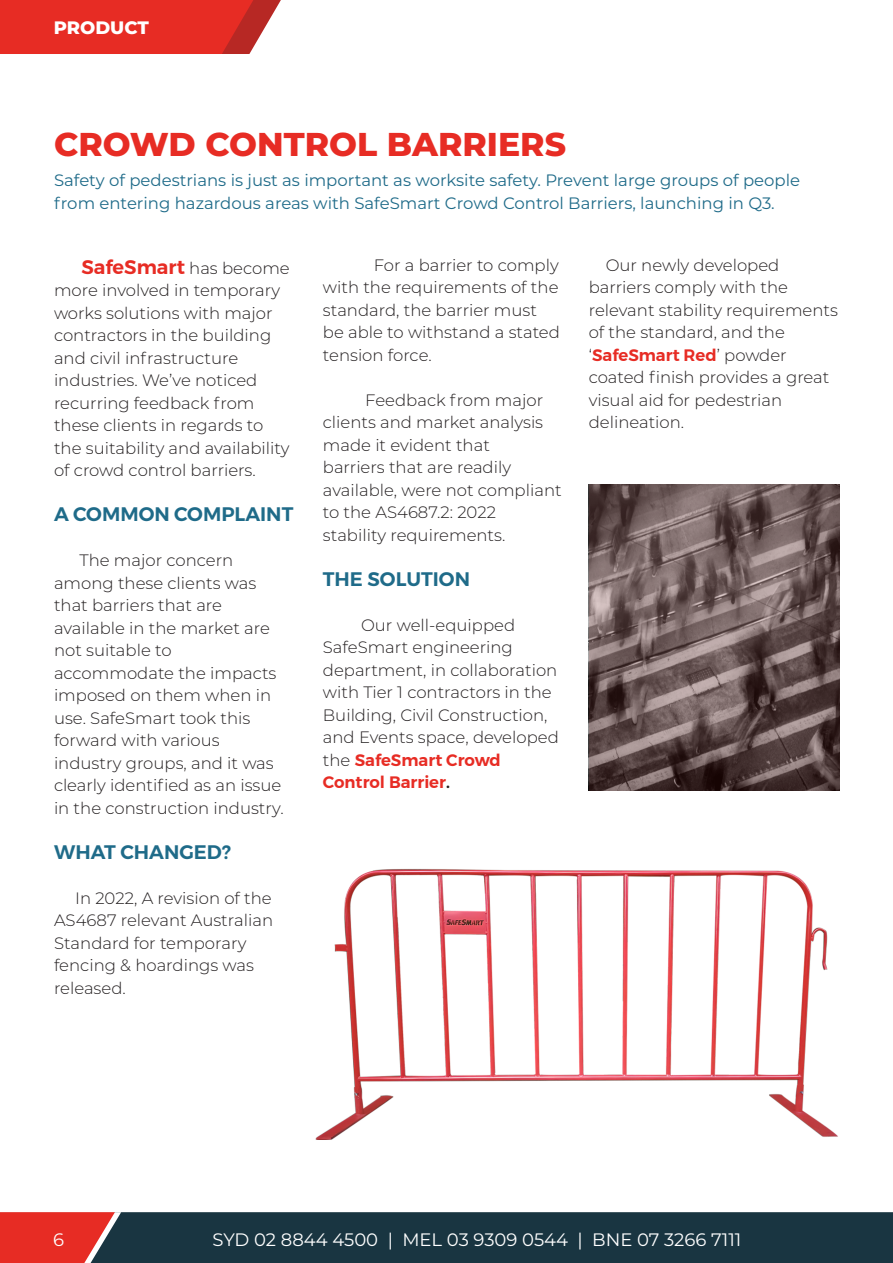
<style>
.page{position:relative;width:893px;height:1263px;background:#fff}
.page>*{position:absolute;margin:0;border:0;box-sizing:border-box;transform-origin:0 0}
.t1{font:800 33px "Montserrat";color:#e72c24}
.t2{font:600 19.5px "Montserrat";color:#1f6b89}
.t3{font:600 19.5px "Montserrat";color:#e72c24}
.t4{font:18px "Montserrat";color:#fff}
.t5{font:800 18px "Montserrat";color:#fff}
.t6{font:300 16.5px/22.5px "Montserrat";color:#231f20}
.t7{font:16.5px/22.5px "Montserrat";color:#1f6b89}
.t8{font:600 16.5px "Montserrat";color:#e72c24}
.s1{font-weight:300;font-size:16.5px;color:#231f20}
.s2{font-weight:600;color:#e72c24}
.s3{color:#231f20}
</style>
<div class="page">
<div style="left:121px;top:1212px;width:772px;height:51px;background:#193541"></div>
<svg style="left:0;top:1212px;width:121px;height:51px;background:#ce3833"></svg>
<svg style="left:0;top:0;width:281px;height:54px;background:#e33730"></svg>
<svg style="left:589px;top:484px;width:250px;height:307px;background:#6c5a59"></svg>
<img style="left:315px;top:869px;width:523px;height:271px">
<p class="t5" style="left:54px;top:14px;width:97px">PRODUCT</p>
<p class="t1" style="left:54px;top:120px;width:514px">CROWD CONTROL BARRIERS</p>
<p class="t7" style="left:54px;top:169px;width:748px">Safety of pedestrians is just as important as worksite safety. Prevent large groups of people from entering hazardous areas with SafeSmart Crowd Control Barriers, launching in Q3.</p>
<p class="t3" style="left:81px;top:251px;width:210px">SafeSmart <span class="s1">has become</span></p>
<p class="t6" style="left:54px;top:279px;width:237px">more involved in temporary works solutions with major contractors in the building and civil infrastructure industries. We’ve noticed recurring feedback from these clients in regards to the suitability and availability of crowd control barriers.</p>
<p class="t2" style="left:54px;top:499px;width:241px">A COMMON COMPLAINT</p>
<p class="t6" style="left:54px;top:549px;width:231px;text-indent:25px">The major concern among these clients was that barriers that are available in the market are not suitable to accommodate the impacts imposed on them when in use. SafeSmart took this forward with various industry groups, and it was clearly identified as an issue in the construction industry.</p>
<p class="t2" style="left:54px;top:836px;width:178px">WHAT CHANGED?</p>
<p class="t6" style="left:54px;top:886px;width:221px;text-indent:21px">In 2022, A revision of the<br>AS4687 relevant Australian<br>Standard for temporary fencing &amp; hoardings was released.</p>
<p class="t6" style="left:323px;top:253px;width:239px;text-indent:51px">For a barrier to comply with the requirements of the standard, the barrier must be able to withstand a stated tension force.</p>
<p class="t6" style="left:323px;top:388px;width:240px;text-indent:42px">Feedback from major clients and market analysis made it evident that<br>barriers that are readily available, were not compliant to the AS4687.2: 2022 stability requirements.</p>
<p class="t2" style="left:323px;top:563px;width:149px">THE SOLUTION</p>
<p class="t6" style="left:323px;top:613px;width:237px;text-indent:38px">Our well-equipped<br>SafeSmart engineering department, in collaboration with Tier 1 contractors in the<br>Building, Civil Construction, and Events space, developed the <span class="s2">SafeSmart Crowd</span></p>
<p class="t8" style="left:323px;top:769px;width:128px">Control Barrier<span class="s3">.</span></p>
<p class="t6" style="left:589px;top:253px;width:251px;text-indent:17px">Our newly developed barriers comply with the relevant stability requirements of the standard, and the ‘<span class="s2">SafeSmart Red</span>’ powder</p>
<p class="t6" style="left:589px;top:366px;width:242px">coated finish provides a great</p>
<p class="t6" style="left:589px;top:388px;width:195px">visual aid for pedestrian</p>
<p class="t6" style="left:589px;top:411px;width:97px">delineation.</p>
<p class="t4" style="left:53px;top:1227px;width:12px">6</p>
<p class="t4" style="left:213px;top:1227px;width:530px">SYD 02 8844 4500 | MEL 03 9309 0544 | BNE 07 3266 7111</p>
</div>
